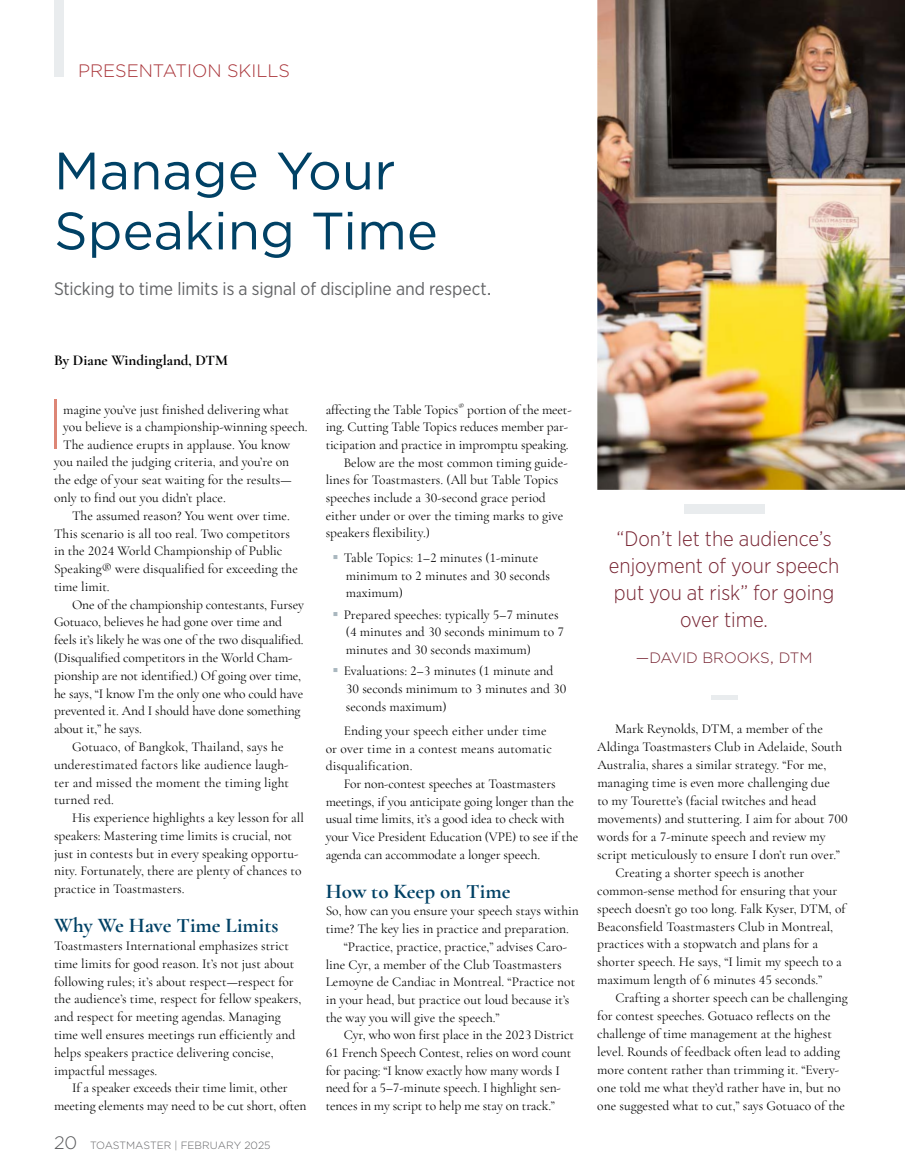
<style>
.page{position:relative;width:905px;height:1175px;background:#fff}
.page>*{position:absolute;margin:0;border:0;box-sizing:border-box;transform-origin:0 0}
.t1{font:200 70.5px "Gotham Narrow";color:#dd8676}
.t2{font:52.5px/60px "Gotham";color:#004165}
.t3{font:300 21px/27px "Gotham Narrow";color:#772432;text-align:center}
.t4{font:700 21px "Cormorant Garamond";color:#004165}
.t5{font:18px "Gotham Narrow";letter-spacing:-.005em;color:#636466}
.t6{font:300 18px "Gotham";color:#a93439}
.t7{font:700 15px "Cormorant Garamond";color:#000}
.t8{font:300 15px "Gotham";color:#772432}
.t9{font:13.5px/17.7px "Cormorant Garamond";color:#000}
.t10{font:300 10.5px "Gotham";color:#636466}
.s1{font-size:18px;color:#58595b}
</style>
<div class="page">
<div style="left:683px;top:505px;width:81px;height:9px;background:#e9ecee"></div>
<div style="left:710px;top:695px;width:27px;height:5px;background:#e9ecee"></div>
<img style="left:597px;top:0;width:307px;height:490px">
<div style="left:54px;top:0;width:9px;height:77px;background:#e9ecee"></div>
<h3 class="t6" style="left:78px;top:59px;width:213px">PRESENTATION SKILLS</h3>
<h2 class="t2" style="left:54px;top:140px;width:385px">Manage Your<br>Speaking Time</h2>
<h3 class="t5" style="left:54px;top:277px;width:439px">Sticking to time limits is a signal of discipline and respect.</h3>
<p class="t7" style="left:54px;top:350px;width:176px">By Diane Windingland, DTM</p>
<h1 class="t1" style="left:47px;top:381px;width:17px">I</h1>
<p class="t9" style="left:63px;top:400px;width:227px">magine you’ve just finished delivering what</p>
<p class="t9" style="left:63px;top:418px;width:246px">you believe is a championship-winning speech.</p>
<p class="t9" style="left:63px;top:435px;width:229px">The audience erupts in applause. You know</p>
<p class="t9" style="left:54px;top:453px;width:237px">you nailed the judging criteria, and you’re on</p>
<p class="t9" style="left:54px;top:471px;width:239px">the edge of your seat waiting for the results—</p>
<p class="t9" style="left:54px;top:489px;width:173px">only to find out you didn’t place.</p>
<p class="t9" style="left:72px;top:506px;width:219px">The assumed reason? You went over time.</p>
<p class="t9" style="left:54px;top:524px;width:237px">This scenario is all too real. Two competitors</p>
<p class="t9" style="left:54px;top:542px;width:230px">in the 2024 World Championship of Public</p>
<p class="t9" style="left:54px;top:560px;width:245px">Speaking® were disqualified for exceeding the</p>
<p class="t9" style="left:54px;top:577px;width:57px">time limit.</p>
<p class="t9" style="left:72px;top:595px;width:233px">One of the championship contestants, Fursey</p>
<p class="t9" style="left:54px;top:613px;width:230px">Gotuaco, believes he had gone over time and</p>
<p class="t9" style="left:54px;top:631px;width:251px">feels it’s likely he was one of the two disqualified.</p>
<p class="t9" style="left:54px;top:649px;width:240px">(Disqualified competitors in the World Cham-</p>
<p class="t9" style="left:54px;top:666px;width:249px">pionship are not identified.) Of going over time,</p>
<p class="t9" style="left:54px;top:684px;width:251px">he says, “I know I’m the only one who could have</p>
<p class="t9" style="left:54px;top:702px;width:248px">prevented it. And I should have done something</p>
<p class="t9" style="left:54px;top:720px;width:89px">about it,” he says.</p>
<p class="t9" style="left:72px;top:737px;width:213px">Gotuaco, of Bangkok, Thailand, says he</p>
<p class="t9" style="left:54px;top:755px;width:236px">underestimated factors like audience laugh-</p>
<p class="t9" style="left:54px;top:773px;width:236px">ter and missed the moment the timing light</p>
<p class="t9" style="left:54px;top:791px;width:61px">turned red.</p>
<p class="t9" style="left:72px;top:809px;width:233px">His experience highlights a key lesson for all</p>
<p class="t9" style="left:54px;top:826px;width:239px">speakers: Mastering time limits is crucial, not</p>
<p class="t9" style="left:54px;top:844px;width:246px">just in contests but in every speaking opportu-</p>
<p class="t9" style="left:54px;top:862px;width:249px">nity. Fortunately, there are plenty of chances to</p>
<p class="t9" style="left:54px;top:880px;width:132px">practice in Toastmasters.</p>
<h3 class="t4" style="left:54px;top:912px;width:226px">Why We Have Time Limits</h3>
<p class="t9" style="left:54px;top:936px;width:249px">Toastmasters International emphasizes strict time limits for good reason. It’s not just about following rules; it’s about respect—respect for the audience’s time, respect for fellow speakers, and respect for meeting agendas. Managing time well ensures meetings run efficiently and helps speakers practice delivering concise, impactful messages.</p>
<p class="t9" style="left:54px;top:1079px;width:254px;text-align:center">If a speaker exceeds their time limit, other meeting elements may need to be cut short, often</p>
<p class="t10" style="left:54px;top:1138px;width:218px"><span class="s1">20</span> TOASTMASTER | FEBRUARY 2025</p>
<p class="t9" style="left:325px;top:400px;width:247px">affecting the Table Topics<sup>®</sup> portion of the meet-</p>
<p class="t9" style="left:326px;top:418px;width:244px">ing. Cutting Table Topics reduces member par-</p>
<p class="t9" style="left:326px;top:436px;width:244px">ticipation and practice in impromptu speaking.</p>
<p class="t9" style="left:343px;top:453px;width:225px">Below are the most common timing guide-</p>
<p class="t9" style="left:326px;top:471px;width:234px">lines for Toastmasters. (All but Table Topics</p>
<p class="t9" style="left:326px;top:489px;width:222px">speeches include a 30-second grace period</p>
<p class="t9" style="left:326px;top:506px;width:239px">either under or over the timing marks to give</p>
<p class="t9" style="left:326px;top:524px;width:106px">speakers flexibility.)</p>
<p class="t9" style="left:344px;top:548px;width:208px">Table Topics: 1–2 minutes (1-minute minimum to 2 minutes and 30 seconds maximum)</p>
<p class="t9" style="left:343px;top:605px;width:222px">Prepared speeches: typically 5–7 minutes (4 minutes and 30 seconds minimum to 7 minutes and 30 seconds maximum)</p>
<p class="t9" style="left:343px;top:662px;width:224px">Evaluations: 2–3 minutes (1 minute and<br>30 seconds minimum to 3 minutes and 30 seconds maximum)</p>
<p class="t9" style="left:326px;top:721px;width:228px;text-indent:18px">Ending your speech either under time or over time in a contest means automatic disqualification.</p>
<p class="t9" style="left:326px;top:775px;width:254px;text-indent:18px">For non-contest speeches at Toastmasters meetings, if you anticipate going longer than the usual time limits, it’s a good idea to check with your Vice President Education (VPE) to see if the agenda can accommodate a longer speech.</p>
<h3 class="t4" style="left:326px;top:878px;width:186px">How to Keep on Time</h3>
<p class="t9" style="left:326px;top:902px;width:255px">So, how can you ensure your speech stays within</p>
<p class="t9" style="left:326px;top:920px;width:245px">time? The key lies in practice and preparation.</p>
<p class="t9" style="left:343px;top:937px;width:225px">“Practice, practice, practice,” advises Caro-</p>
<p class="t9" style="left:326px;top:955px;width:237px">line Cyr, a member of the Club Toastmasters</p>
<p class="t9" style="left:326px;top:973px;width:251px">Lemoyne de Candiac in Montreal. “Practice not</p>
<p class="t9" style="left:326px;top:990px;width:245px">in your head, but practice out loud because it’s</p>
<p class="t9" style="left:326px;top:1008px;width:175px">the way you will give the speech.”</p>
<p class="t9" style="left:343px;top:1026px;width:232px">Cyr, who won first place in the 2023 District</p>
<p class="t9" style="left:326px;top:1043px;width:247px">61 French Speech Contest, relies on word count</p>
<p class="t9" style="left:326px;top:1061px;width:236px">for pacing: “I know exactly how many words I</p>
<p class="t9" style="left:326px;top:1079px;width:237px">need for a 5–7-minute speech. I highlight sen-</p>
<p class="t9" style="left:325px;top:1096px;width:231px">tences in my script to help me stay on track.”</p>
<h3 class="t3" style="left:609px;top:525px;width:232px">“Don’t let the audience’s enjoyment of your speech put you at risk” for going over time.</h3>
<p class="t8" style="left:636px;top:648px;width:178px">—DAVID BROOKS, DTM</p>
<p class="t9" style="left:615px;top:719px;width:209px">Mark Reynolds, DTM, a member of the</p>
<p class="t9" style="left:597px;top:737px;width:246px">Aldinga Toastmasters Club in Adelaide, South</p>
<p class="t9" style="left:597px;top:755px;width:231px">Australia, shares a similar strategy. “For me,</p>
<p class="t9" style="left:597px;top:773px;width:234px">managing time is even more challenging due</p>
<p class="t9" style="left:597px;top:791px;width:220px">to my Tourette’s (facial twitches and head</p>
<p class="t9" style="left:597px;top:809px;width:252px">movements) and stuttering. I aim for about 700</p>
<p class="t9" style="left:597px;top:827px;width:230px">words for a 7-minute speech and review my</p>
<p class="t9" style="left:597px;top:845px;width:244px">script meticulously to ensure I don’t run over.”</p>
<p class="t9" style="left:615px;top:863px;width:191px">Creating a shorter speech is another</p>
<p class="t9" style="left:597px;top:881px;width:241px">common-sense method for ensuring that your</p>
<p class="t9" style="left:597px;top:899px;width:250px">speech doesn’t go too long. Falk Kyser, DTM, of</p>
<p class="t9" style="left:597px;top:917px;width:237px">Beaconsfield Toastmasters Club in Montreal,</p>
<p class="t9" style="left:597px;top:935px;width:222px">practices with a stopwatch and plans for a</p>
<p class="t9" style="left:597px;top:953px;width:246px">shorter speech. He says, “I limit my speech to a</p>
<p class="t9" style="left:597px;top:971px;width:226px">maximum length of 6 minutes 45 seconds.”</p>
<p class="t9" style="left:615px;top:989px;width:234px">Crafting a shorter speech can be challenging</p>
<p class="t9" style="left:597px;top:1007px;width:235px">for contest speeches. Gotuaco reflects on the</p>
<p class="t9" style="left:597px;top:1025px;width:236px">challenge of time management at the highest</p>
<p class="t9" style="left:597px;top:1043px;width:244px">level. Rounds of feedback often lead to adding</p>
<p class="t9" style="left:597px;top:1061px;width:243px">more content rather than trimming it. “Every-</p>
<p class="t9" style="left:597px;top:1079px;width:245px">one told me what they’d rather have in, but no</p>
<p class="t9" style="left:597px;top:1096px;width:249px">one suggested what to cut,” says Gotuaco of the</p>
</div>
